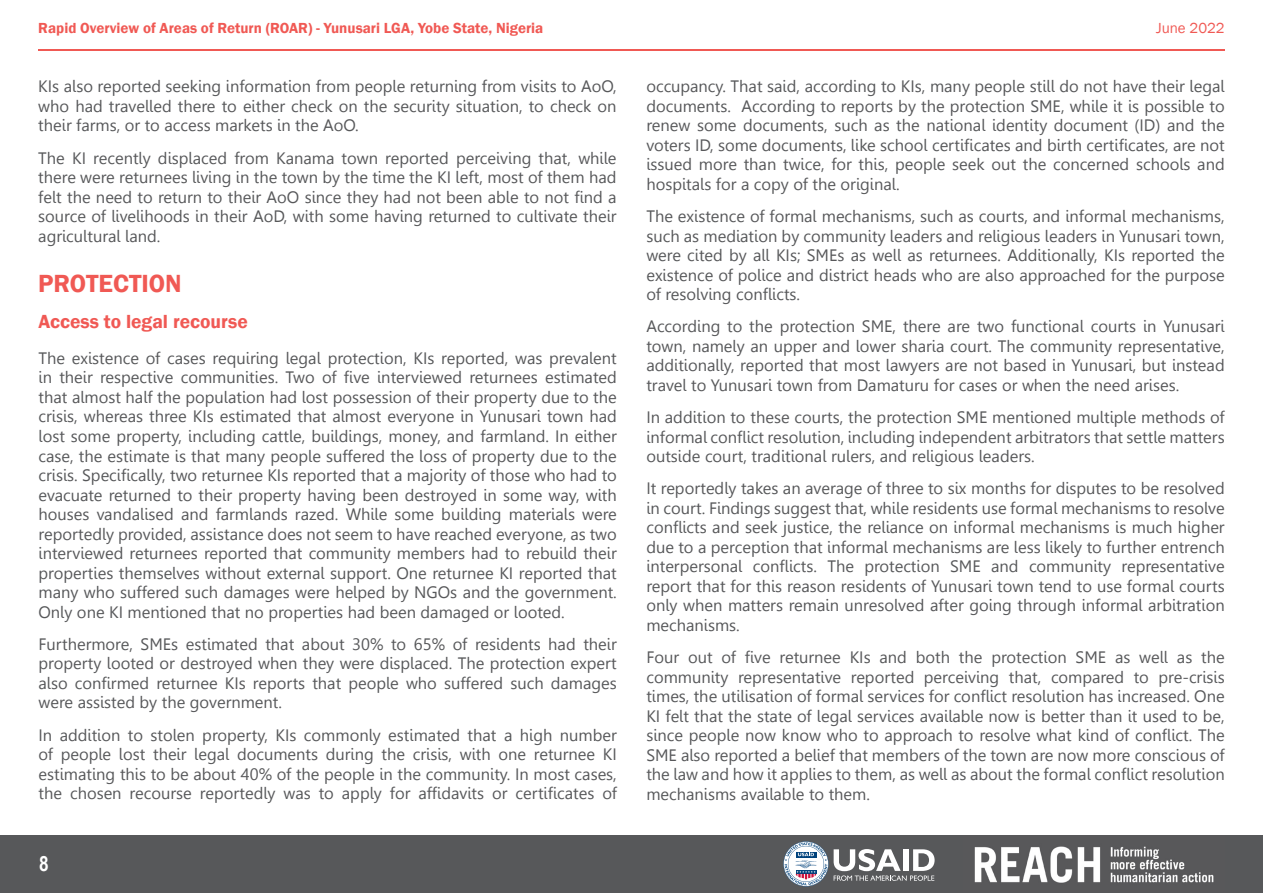
<style>
.page{position:relative;width:1263px;height:893px;background:#fff}
.page>*{position:absolute;margin:0;border:0;box-sizing:border-box;transform-origin:0 0}
.REACH_section_title{font:600 25.5px "Franklin Gothic";color:#f05954}
.t1{font:700 21px "Arial Narrow";color:#fff}
.Main_title_-_A_Maste{font:600 19.5px "Franklin Gothic";color:#f05954}
.Section{font:16.5px/19.5px "Leelawadee";color:#57585a;text-align:justify}
.t2{font:600 15px "Franklin Gothic";color:#f05954}
.t3{font:15px "Franklin Gothic";color:#f05954}
</style>
<div class="page">
<hr style="left:38px;top:49px;width:1187px;height:2px;background:#f05954">
<div style="left:0;top:836px;width:1263px;height:57px;background:#57585a"></div>
<img style="left:974px;top:846px;width:240px;height:37px">
<svg style="left:834px;top:849px;width:100px;height:32px"></svg>
<svg style="left:783px;top:841px;width:45px;height:45px"></svg>
<p class="t2" style="left:38px;top:19px;width:507px">Rapid Overview of Areas of Return (ROAR) - Yunusari LGA, Yobe State, Nigeria</p>
<p class="t3" style="left:1156px;top:19px;width:70px">June 2022</p>
<p class="Section" style="left:38px;top:77px;width:580px">KIs also reported seeking information from people returning from visits to AoO, who had travelled there to either check on the security situation, to check on their farms, or to access markets in the AoO.</p>
<p class="Section" style="left:38px;top:148px;width:580px">The KI recently displaced from Kanama town reported perceiving that, while there were returnees living in the town by the time the KI left, most of them had felt the need to return to their AoO since they had not been able to not find a source of livelihoods in their AoD, with some having returned to cultivate their agricultural land.</p>
<p class="REACH_section_title" style="left:38px;top:268px;width:145px">PROTECTION</p>
<p class="Main_title_-_A_Maste" style="left:39px;top:310px;width:211px">Access to legal recourse</p>
<p class="Section" style="left:39px;top:349px;width:580px">The existence of cases requiring legal protection, KIs reported, was prevalent in their respective communities. Two of five interviewed returnees estimated that almost half the population had lost possession of their property due to the crisis, whereas three KIs estimated that almost everyone in Yunusari town had lost some property, including cattle, buildings, money, and farmland. In either case, the estimate is that many people suffered the loss of property due to the crisis. Specifically, two returnee KIs reported that a majority of those who had to evacuate returned to their property having been destroyed in some way, with houses vandalised and farmlands razed. While some building materials were reportedly provided, assistance does not seem to have reached everyone, as two interviewed returnees reported that community members had to rebuild their properties themselves without external support. One returnee KI reported that many who suffered such damages were helped by NGOs and the government.<br>Only one KI mentioned that no properties had been damaged or looted.</p>
<p class="Section" style="left:39px;top:634px;width:580px">Furthermore, SMEs estimated that about 30% to 65% of residents had their property looted or destroyed when they were displaced. The protection expert also confirmed returnee KIs reports that people who suffered such damages were assisted by the government.</p>
<p class="Section" style="left:39px;top:725px;width:580px">In addition to stolen property, KIs commonly estimated that a high number of people lost their legal documents during the crisis, with one returnee KI estimating this to be about 40% of the people in the community. In most cases, the chosen recourse reportedly was to apply for affidavits or certificates of</p>
<p class="t1" style="left:39px;top:847px;width:11px">8</p>
<p class="Section" style="left:646px;top:77px;width:580px">occupancy. That said, according to KIs, many people still do not have their legal documents. According to reports by the protection SME, while it is possible to renew some documents, such as the national identity document (ID) and the voters ID, some documents, like school certificates and birth certificates, are not issued more than twice, for this, people seek out the concerned schools and hospitals for a copy of the original.</p>
<p class="Section" style="left:646px;top:207px;width:580px">The existence of formal mechanisms, such as courts, and informal mechanisms, such as mediation by community leaders and religious leaders in Yunusari town, were cited by all KIs; SMEs as well as returnees. Additionally, KIs reported the existence of police and district heads who are also approached for the purpose of resolving conflicts.</p>
<p class="Section" style="left:646px;top:317px;width:580px">According to the protection SME, there are two functional courts in Yunusari town, namely an upper and lower sharia court. The community representative, additionally, reported that most lawyers are not based in Yunusari, but instead travel to Yunusari town from Damaturu for cases or when the need arises.</p>
<p class="Section" style="left:646px;top:408px;width:580px">In addition to these courts, the protection SME mentioned multiple methods of informal conflict resolution, including independent arbitrators that settle matters outside court, traditional rulers, and religious leaders.</p>
<p class="Section" style="left:646px;top:479px;width:580px">It reportedly takes an average of three to six months for disputes to be resolved in court. Findings suggest that, while residents use formal mechanisms to resolve conflicts and seek justice, the reliance on informal mechanisms is much higher due to a perception that informal mechanisms are less likely to further entrench interpersonal conflicts. The protection SME and community representative report that for this reason residents of Yunusari town tend to use formal courts only when matters remain unresolved after going through informal arbitration mechanisms.</p>
<p class="Section" style="left:646px;top:648px;width:580px">Four out of five returnee KIs and both the protection SME as well as the community representative reported perceiving that, compared to pre-crisis times, the utilisation of formal services for conflict resolution has increased. One KI felt that the state of legal services available now is better than it used to be, since people now know who to approach to resolve what kind of conflict. The SME also reported a belief that members of the town are now more conscious of the law and how it applies to them, as well as about the formal conflict resolution mechanisms available to them.</p>
</div>
